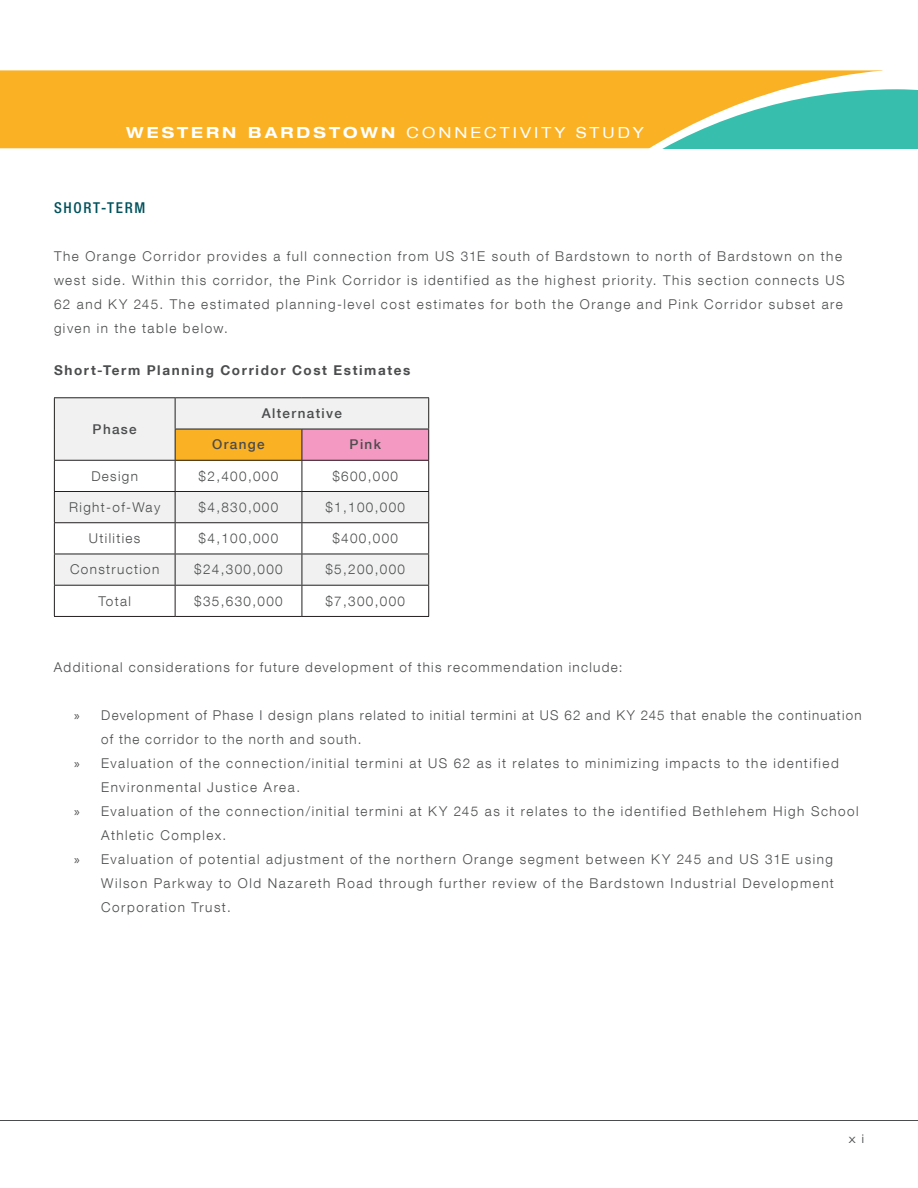
<style>
.page{position:relative;width:918px;height:1188px;background:#fff}
.page>*{position:absolute;margin:0;border:0;box-sizing:border-box;transform-origin:0 0}
.t1{font:expanded 15.3px "Helvetica Neue LT Com";letter-spacing:.2em;color:#fff}
.Table_Subheading_-_D{font:500 condensed 15px "Helvetica Neue LT Com";letter-spacing:.11em;color:#00525d}
.Body{font:300 13.5px/24px "Helvetica Neue LT Com";letter-spacing:.105em;color:#4b4c4d}
.Body-2{font:700 13.5px "Helvetica Neue LT Com";letter-spacing:.12em;color:#4b4c4d}
.Body-3{font:500 13.5px "Helvetica Neue LT Com";letter-spacing:.1em;color:#4b4c4d}
.t2{font:300 expanded 12px "Helvetica Neue LT Com";color:#4b4c4d}
.s1{font-weight:700}
.s2{font-family:"Myriad Pro";font-weight:400}
</style>
<div class="page">
<hr style="left:0;top:1120px;width:918px;height:1px;background:#4b4c4d">
<div style="left:0;top:70px;width:588px;height:78px;background:#fbb124"></div>
<svg style="left:588px;top:70px;width:330px;height:78px;background:#adc179"></svg>
<svg style="left:55px;top:398px;width:373px;height:187px;fill:#f0f1f0"></svg>
<div style="left:175px;top:429px;width:127px;height:31px;background:#fbb124"></div>
<div style="left:302px;top:429px;width:127px;height:31px;background:#f499c2"></div>
<hr style="left:54px;top:397px;width:121px;height:1px;background:#231f20">
<hr style="left:54px;top:398px;width:1px;height:31px;background:#231f20">
<hr style="left:54px;top:429px;width:1px;height:31px;background:#231f20">
<hr style="left:175px;top:397px;width:127px;height:1px;background:#231f20">
<hr style="left:175px;top:398px;width:1px;height:31px;background:#231f20">
<hr style="left:302px;top:397px;width:127px;height:1px;background:#231f20">
<hr style="left:428px;top:398px;width:1px;height:31px;background:#231f20">
<hr style="left:175px;top:429px;width:127px;height:1px;background:#231f20">
<hr style="left:175px;top:429px;width:1px;height:31px;background:#231f20">
<hr style="left:302px;top:429px;width:127px;height:1px;background:#231f20">
<hr style="left:302px;top:429px;width:1px;height:31px;background:#231f20">
<hr style="left:428px;top:429px;width:1px;height:31px;background:#231f20">
<hr style="left:54px;top:460px;width:121px;height:1px;background:#231f20">
<hr style="left:54px;top:461px;width:1px;height:30px;background:#231f20">
<hr style="left:175px;top:460px;width:127px;height:1px;background:#231f20">
<hr style="left:175px;top:461px;width:1px;height:30px;background:#231f20">
<hr style="left:302px;top:460px;width:127px;height:1px;background:#231f20">
<hr style="left:302px;top:461px;width:1px;height:30px;background:#231f20">
<hr style="left:428px;top:461px;width:1px;height:30px;background:#231f20">
<hr style="left:54px;top:491px;width:121px;height:1px;background:#231f20">
<hr style="left:54px;top:492px;width:1px;height:30px;background:#231f20">
<hr style="left:175px;top:491px;width:127px;height:1px;background:#231f20">
<hr style="left:175px;top:492px;width:1px;height:30px;background:#231f20">
<hr style="left:302px;top:491px;width:127px;height:1px;background:#231f20">
<hr style="left:302px;top:492px;width:1px;height:30px;background:#231f20">
<hr style="left:428px;top:492px;width:1px;height:30px;background:#231f20">
<hr style="left:54px;top:522px;width:121px;height:1px;background:#231f20">
<hr style="left:54px;top:523px;width:1px;height:31px;background:#231f20">
<hr style="left:175px;top:522px;width:127px;height:1px;background:#231f20">
<hr style="left:175px;top:523px;width:1px;height:31px;background:#231f20">
<hr style="left:302px;top:522px;width:127px;height:1px;background:#231f20">
<hr style="left:302px;top:523px;width:1px;height:31px;background:#231f20">
<hr style="left:428px;top:523px;width:1px;height:31px;background:#231f20">
<hr style="left:54px;top:554px;width:121px;height:1px;background:#231f20">
<hr style="left:54px;top:554px;width:1px;height:31px;background:#231f20">
<hr style="left:175px;top:554px;width:127px;height:1px;background:#231f20">
<hr style="left:175px;top:554px;width:1px;height:31px;background:#231f20">
<hr style="left:302px;top:554px;width:127px;height:1px;background:#231f20">
<hr style="left:302px;top:554px;width:1px;height:31px;background:#231f20">
<hr style="left:428px;top:554px;width:1px;height:31px;background:#231f20">
<hr style="left:54px;top:585px;width:121px;height:1px;background:#231f20">
<hr style="left:54px;top:586px;width:1px;height:30px;background:#231f20">
<hr style="left:175px;top:585px;width:127px;height:1px;background:#231f20">
<hr style="left:175px;top:586px;width:1px;height:30px;background:#231f20">
<hr style="left:302px;top:585px;width:127px;height:1px;background:#231f20">
<hr style="left:302px;top:586px;width:1px;height:30px;background:#231f20">
<hr style="left:428px;top:586px;width:1px;height:30px;background:#231f20">
<hr style="left:54px;top:616px;width:121px;height:1px;background:#231f20">
<hr style="left:175px;top:616px;width:127px;height:1px;background:#231f20">
<hr style="left:302px;top:616px;width:127px;height:1px;background:#231f20">
<p class="t1" style="left:126px;top:123px;width:519px"><span class="s1">WESTERN BARDSTOWN</span> CONNECTIVITY STUDY</p>
<p class="Table_Subheading_-_D" style="left:54px;top:199px;width:93px">SHORT-TERM</p>
<p class="Body" style="left:54px;top:244px;width:792px">The Orange Corridor provides a full connection from US 31E south of Bardstown to north of Bardstown on the west side. Within this corridor, the Pink Corridor is identified as the highest priority. This section connects US 62 and KY 245. The estimated planning-level cost estimates for both the Orange and Pink Corridor subset are given in the table below.</p>
<p class="Body-2" style="left:54px;top:362px;width:358px">Short-Term Planning Corridor Cost Estimates</p>
<p class="Body-3" style="left:93px;top:421px;width:46px">Phase</p>
<p class="Body-3" style="left:262px;top:405px;width:82px">Alternative</p>
<p class="Body-3" style="left:212px;top:437px;width:54px">Orange</p>
<p class="Body-3" style="left:350px;top:437px;width:33px">Pink</p>
<p class="Body" style="left:91px;top:464px;width:48px">Design</p>
<p class="Body" style="left:199px;top:464px;width:81px">$2,400,000</p>
<p class="Body" style="left:332px;top:464px;width:67px">$600,000</p>
<p class="Body" style="left:69px;top:495px;width:93px">Right-of-Way</p>
<p class="Body" style="left:199px;top:495px;width:81px">$4,830,000</p>
<p class="Body" style="left:325px;top:495px;width:81px">$1,100,000</p>
<p class="Body" style="left:89px;top:526px;width:53px">Utilities</p>
<p class="Body" style="left:199px;top:526px;width:81px">$4,100,000</p>
<p class="Body" style="left:332px;top:526px;width:67px">$400,000</p>
<p class="Body" style="left:70px;top:557px;width:91px">Construction</p>
<p class="Body" style="left:194px;top:557px;width:90px">$24,300,000</p>
<p class="Body" style="left:325px;top:557px;width:81px">$5,200,000</p>
<p class="Body" style="left:99px;top:589px;width:34px">Total</p>
<p class="Body" style="left:194px;top:589px;width:90px">$35,630,000</p>
<p class="Body" style="left:325px;top:589px;width:81px">$7,300,000</p>
<p class="Body" style="left:54px;top:655px;width:570px">Additional considerations for future development of this recommendation include:</p>
<p class="Body" style="left:101px;top:703px;width:762px;text-indent:-27px"><span class="s2">»</span> Development of Phase I design plans related to initial termini at US 62 and KY 245 that enable the continuation of the corridor to the north and south.</p>
<p class="Body" style="left:101px;top:751px;width:739px;text-indent:-27px"><span class="s2">»</span> Evaluation of the connection/initial termini at US 62 as it relates to minimizing impacts to the identified<br>Environmental Justice Area.</p>
<p class="Body" style="left:101px;top:799px;width:759px;text-indent:-27px"><span class="s2">»</span> Evaluation of the connection/initial termini at KY 245 as it relates to the identified Bethlehem High School<br>Athletic Complex.</p>
<p class="Body" style="left:101px;top:847px;width:734px;text-align:justify;text-indent:-27px"><span class="s2">»</span> Evaluation of potential adjustment of the northern Orange segment between KY 245 and US 31E using Wilson Parkway to Old Nazareth Road through further review of the Bardstown Industrial Development Corporation Trust.</p>
<p class="t2" style="left:849px;top:1132px;width:17px">x i</p>
</div>
